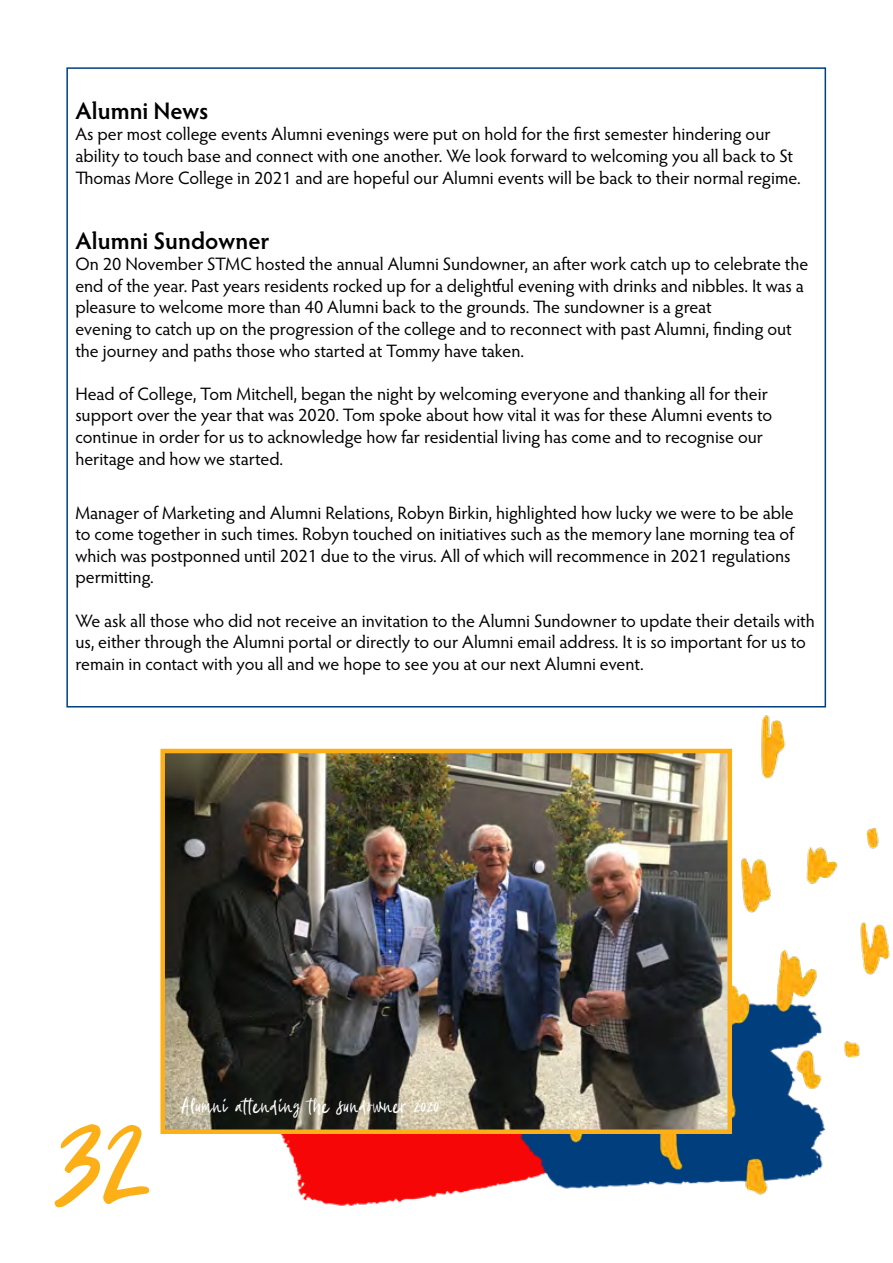
<style>
.page{position:relative;width:893px;height:1263px;background:#fff}
.page>*{position:absolute;margin:0;border:0;box-sizing:border-box;transform-origin:0 0}
.t1{font:153px "Aescudos";color:#fcaf17}
.t2{font:600 24px "Hypatia Sans Pro";color:#000}
.t3{font:19.5px "Aescudos";letter-spacing:.07em;color:#fff}
.t4{font:18px/21.6px "Hypatia Sans Pro";color:#000}
</style>
<div class="page">
<img style="left:280px;top:1134px;width:215px;height:72px">
<img style="left:495px;top:1134px;width:54px;height:53px">
<img style="left:549px;top:715px;width:341px;height:480px">
<img style="left:165px;top:754px;width:562px;height:375px">
<div style="left:160px;top:749px;width:572px;height:385px;border:4px solid #fcaf17"></div>
<h2 class="t2" style="left:75px;top:94px;width:134px">Alumni News</h2>
<p class="t4" style="left:75px;top:123px;width:727px">As per most college events Alumni evenings were put on hold for the first semester hindering our ability to touch base and connect with one another. We look forward to welcoming you all back to St<br>Thomas More College in 2021 and are hopeful our Alumni events will be back to their normal regime.</p>
<h2 class="t2" style="left:75px;top:224px;width:196px">Alumni Sundowner</h2>
<p class="t4" style="left:75px;top:253px;width:734px">On 20 November STMC hosted the annual Alumni Sundowner, an after work catch up to celebrate the end of the year. Past years residents rocked up for a delightful evening with drinks and nibbles. It was a pleasure to welcome more than 40 Alumni back to the grounds. The sundowner is a great<br>evening to catch up on the progression of the college and to reconnect with past Alumni, finding out the journey and paths those who started at Tommy have taken.</p>
<p class="t4" style="left:75px;top:382px;width:698px">Head of College, Tom Mitchell, began the night by welcoming everyone and thanking all for their support over the year that was 2020. Tom spoke about how vital it was for these Alumni events to continue in order for us to acknowledge how far residential living has come and to recognise our heritage and how we started.</p>
<p class="t4" style="left:75px;top:501px;width:721px">Manager of Marketing and Alumni Relations, Robyn Birkin, highlighted how lucky we were to be able to come together in such times. Robyn touched on initiatives such as the memory lane morning tea of which was postponned until 2021 due to the virus. All of which will recommence in 2021 regulations permitting.</p>
<p class="t4" style="left:75px;top:609px;width:741px">We ask all those who did not receive an invitation to the Alumni Sundowner to update their details with us, either through the Alumni portal or directly to our Alumni email address. It is so important for us to remain in contact with you all and we hope to see you at our next Alumni event.</p>
<h1 class="t1" style="left:56px;top:1038px;width:91px">32</h1>
<p class="t3" style="left:181px;top:1091px;width:259px">Alumni attending the sundowner 2020</p>
</div>
